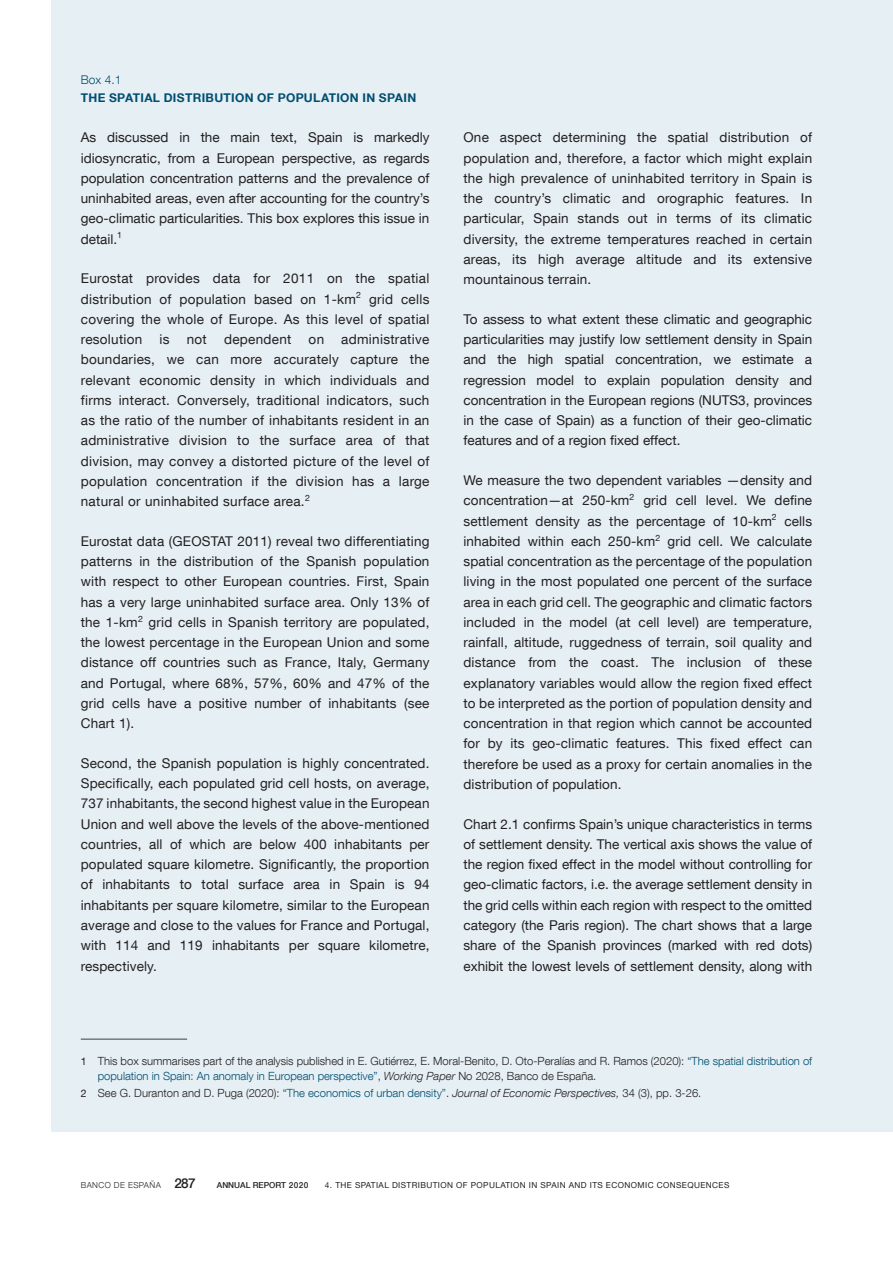
<style>
.page{position:relative;width:893px;height:1263px;background:#fff}
.page>*{position:absolute;margin:0;border:0;box-sizing:border-box;transform-origin:0 0}
.Recuadro_texto{font:13.5px/20.2px "Bd E Neue Helvetica";letter-spacing:.01em;color:#231f20;text-align:justify}
.t1{font:500 13.5px "Bd E Neue Helvetica";color:#231f20}
.Recuadro_título{font:700 12px "Bd E Neue Helvetica";letter-spacing:.03em;color:#004e71}
.Recuadro_número{font:300 12px "Bd E Neue Helvetica";color:#004e71}
.Recuadro_citas_1{font:300 11.25px/15px "Bd E Neue Helvetica";color:#231f20}
.t2{font:8.25px "Bd E Neue Helvetica";letter-spacing:.05em;color:#231f20}
.t3{font:500 8.25px "Bd E Neue Helvetica";color:#231f20}
.t4{font:300 8.25px "Bd E Neue Helvetica";letter-spacing:.05em;color:#231f20}
.s1{font-weight:400;font-size:10.5px}
.s2{color:#004e71}
.s3{font-style:italic}
</style>
<div class="page">
<div style="left:51px;top:0;width:842px;height:1131px;background:#e5eff4"></div>
<hr style="left:81px;top:1039px;width:106px;height:1px;background:#3e3e3f">
<p class="Recuadro_número" style="left:81px;top:72px;width:42px">Box 4.1</p>
<p class="Recuadro_título" style="left:81px;top:90px;width:337px">THE SPATIAL DISTRIBUTION OF POPULATION IN SPAIN</p>
<p class="Recuadro_texto" style="left:81px;top:127px;width:350px">As discussed in the main text, Spain is markedly idiosyncratic, from a European perspective, as regards population concentration patterns and the prevalence of uninhabited areas, even after accounting for the country’s geo-climatic particularities. This box explores this issue in detail.<sup>1</sup></p>
<p class="Recuadro_texto" style="left:81px;top:268px;width:350px">Eurostat provides data for 2011 on the spatial distribution of population based on 1-km<sup>2</sup> grid cells covering the whole of Europe. As this level of spatial resolution</p>
<p class="Recuadro_texto" style="left:81px;top:329px;width:350px;text-indent:261px">administrative boundaries, we can more accurately capture the relevant economic density in which individuals and firms interact. Conversely, traditional indicators, such as the ratio of the number of inhabitants resident in an administrative division to the surface area of that division, may convey a distorted picture of the level of population concentration if the division has a large natural or uninhabited surface area.<sup>2</sup></p>
<p class="Recuadro_texto" style="left:81px;top:531px;width:350px">Eurostat data (GEOSTAT 2011) reveal two differentiating patterns in the distribution of the Spanish population with respect to other European countries. First, Spain has a very large uninhabited surface area. Only 13% of the 1-km<sup>2</sup> grid cells in Spanish territory are populated, the lowest percentage in the European Union and some distance off countries such as France, Italy, Germany and Portugal, where 68%, 57%, 60% and 47% of the grid cells have a positive number of inhabitants (see Chart 1).</p>
<p class="Recuadro_texto" style="left:81px;top:753px;width:350px">Second, the Spanish population is highly concentrated.<br>Specifically, each populated grid cell hosts, on average, 737 inhabitants, the second highest value in the European Union and well above the levels of the above-mentioned countries, all of which are below 400 inhabitants per populated square kilometre. Significantly, the proportion of inhabitants to total surface area in Spain is 94 inhabitants per square kilometre, similar to the European average and close to the values for France and Portugal, with 114 and 119 inhabitants per square kilometre, respectively.</p>
<p class="Recuadro_texto" style="left:160px;top:329px;width:12px">is</p>
<p class="Recuadro_texto" style="left:187px;top:329px;width:22px">not</p>
<p class="Recuadro_texto" style="left:224px;top:329px;width:69px">dependent</p>
<p class="Recuadro_texto" style="left:309px;top:329px;width:17px">on</p>
<p class="Recuadro_texto" style="left:463px;top:127px;width:350px">One aspect determining the spatial distribution of population and, therefore, a factor which might explain the high prevalence of uninhabited territory in Spain is the country’s climatic and orographic features. In particular, Spain stands out in terms of its climatic diversity, the extreme temperatures reached in certain areas, its high average altitude and its extensive mountainous terrain.</p>
<p class="Recuadro_texto" style="left:463px;top:309px;width:350px">To assess to what extent these climatic and geographic particularities may justify low settlement density in Spain and the high spatial concentration, we estimate a regression model to explain population density and concentration in the European regions (NUTS3, provinces in the case of Spain) as a function of their geo-climatic features and of a region fixed effect.</p>
<p class="Recuadro_texto" style="left:463px;top:470px;width:350px">We measure the two dependent variables —density and concentration—at 250-km<sup>2</sup> grid cell level. We define settlement density as the percentage of 10-km<sup>2</sup> cells inhabited within each 250-km<sup>2</sup> grid cell. We calculate spatial concentration as the percentage of the population living in the most populated one percent of the surface area in each grid cell. The geographic and climatic factors included in the model (at cell level) are temperature, rainfall, altitude, ruggedness of terrain, soil quality and distance from the coast. The inclusion of these explanatory variables would allow the region fixed effect to be interpreted as the portion of population density and concentration in that region which cannot be accounted for by its geo-climatic features. This fixed effect can therefore be used as a proxy for certain anomalies in the distribution of population.</p>
<p class="Recuadro_texto" style="left:463px;top:813px;width:350px">Chart 2.1 confirms Spain’s unique characteristics in terms of settlement density. The vertical axis shows the value of the region fixed effect in the model without controlling for geo-climatic factors, i.e. the average settlement density in the grid cells within each region with respect to the omitted category (the Paris region). The chart shows that a large share of the Spanish provinces (marked with red dots) exhibit the lowest levels of settlement density, along with</p>
<p class="Recuadro_citas_1" style="left:98px;top:1053px;width:716px;text-indent:-17px"><span class="s1">1</span> This box summarises part of the analysis published in E. Gutiérrez, E. Moral-Benito, D. Oto-Peralías and R. Ramos (2020): <span class="s2">“The spatial distribution of population in Spain: An anomaly in European perspective”</span>, <span class="s3">Working Paper</span> No 2028, Banco de España.</p>
<p class="Recuadro_citas_1" style="left:81px;top:1085px;width:622px"><span class="s1">2</span> See G. Duranton and D. Puga (2020): <span class="s2">“The economics of urban density”</span>. <span class="s3">Journal of Economic Perspectives,</span> 34 (3), pp. 3-26.</p>
<p class="t4" style="left:81px;top:1180px;width:82px">BANCO DE ESPAÑA</p>
<p class="t1" style="left:174px;top:1175px;width:23px">287</p>
<p class="t3" style="left:217px;top:1180px;width:93px">ANNUAL REPORT 2020</p>
<p class="t2" style="left:325px;top:1180px;width:406px">4. THE SPATIAL DISTRIBUTION OF POPULATION IN SPAIN AND ITS ECONOMIC CONSEQUENCES</p>
</div>
